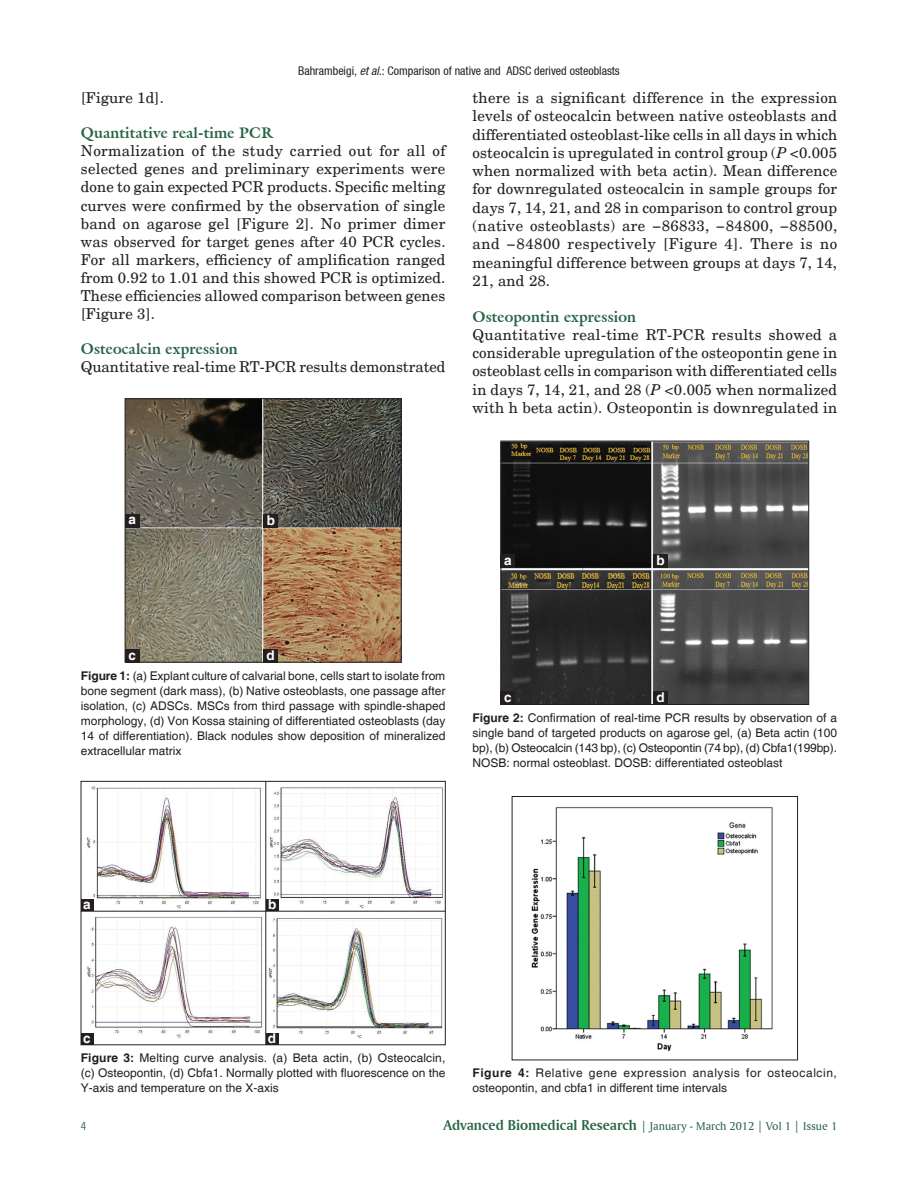
<style>
.page{position:relative;width:918px;height:1188px;background:#fff}
.page>*{position:absolute;margin:0;border:0;box-sizing:border-box;transform-origin:0 0}
.TX{font:15px/18.3px "New Century Schlbk";letter-spacing:.01em;color:#231f20;text-align:justify}
.t1{font:700 15px "Galliard IT Cby BT";letter-spacing:.01em;color:#286446}
.TFN{font:700 13.5px "Helvetica";color:#fff}
.FGC{font:12px/15px "Helvetica";color:#231f20;text-align:justify}
.FGC-2{font:12px/15px "Helvetica";letter-spacing:.045em;color:#231f20}
.t2{font:12px "Heavenetica Cond 5 SH";color:#231f20}
.t3{font:12px "Amerigo BT Roman A";color:#286446}
.t4{font:12px "Bell Centennial BT Address";color:#286446}
.s1{font-family:"Heavenetica Cond 5 Obl SH"}
.s2{font-style:italic}
.s3{font-weight:700}
.s4{font-family:"Amerigo BT Bold A";font-size:15px}
</style>
<div class="page">
<img style="left:531px;top:807px;width:242px;height:245px">
<div style="left:512px;top:796px;width:286px;height:264px;border:1px solid #231f20"></div>
<img style="left:127px;top:401px;width:272px;height:259px">
<div style="left:125px;top:399px;width:276px;height:263px;border:1px solid #231f20"></div>
<div style="left:125px;top:514px;width:14px;height:13px;background:#231f20"></div>
<div style="left:264px;top:514px;width:14px;height:13px;background:#231f20"></div>
<div style="left:125px;top:649px;width:14px;height:13px;background:#231f20"></div>
<div style="left:264px;top:649px;width:14px;height:13px;background:#231f20"></div>
<img style="left:503px;top:443px;width:304px;height:260px">
<div style="left:501px;top:441px;width:308px;height:264px;border:1px solid #231f20"></div>
<div style="left:501px;top:554px;width:14px;height:14px;background:#231f20"></div>
<div style="left:654px;top:554px;width:14px;height:14px;background:#231f20"></div>
<div style="left:501px;top:691px;width:14px;height:14px;background:#231f20"></div>
<div style="left:654px;top:691px;width:14px;height:14px;background:#231f20"></div>
<img style="left:87px;top:783px;width:357px;height:260px">
<div style="left:81px;top:781px;width:365px;height:264px;border:1px solid #231f20"></div>
<div style="left:81px;top:899px;width:12px;height:12px;background:#231f20"></div>
<hr style="left:266px;top:781px;width:1px;height:264px;background:#231f20">
<hr style="left:81px;top:911px;width:365px;height:1px;background:#231f20">
<div style="left:266px;top:899px;width:12px;height:12px;background:#231f20"></div>
<div style="left:81px;top:1033px;width:12px;height:12px;background:#231f20"></div>
<div style="left:266px;top:1033px;width:12px;height:12px;background:#231f20"></div>
<p class="t2" style="left:298px;top:63px;width:323px">Bahrambeigi, <span class="s1">et al.</span>: Comparison of native and ADSC derived osteoblasts</p>
<p class="TX" style="left:81px;top:89px;width:85px">[Figure 1d].</p>
<h2 class="t1" style="left:81px;top:123px;width:194px">Quantitative real-time PCR</h2>
<p class="TX" style="left:81px;top:142px;width:366px">Normalization of the study carried out for all of selected genes and preliminary experiments were done to gain expected PCR products. Specific melting curves were confirmed by the observation of single band on agarose gel [Figure 2]. No primer dimer was observed for target genes after 40 PCR cycles.<br>For all markers, efficiency of amplification ranged from 0.92 to 1.01 and this showed PCR is optimized.<br>These efficiencies allowed comparison between genes [Figure 3].</p>
<h2 class="t1" style="left:81px;top:339px;width:158px">Osteocalcin expression</h2>
<p class="TX" style="left:81px;top:358px;width:366px">Quantitative real-time RT-PCR results demonstrated</p>
<p class="TX" style="left:472px;top:89px;width:366px">there is a significant difference in the expression levels of osteocalcin between native osteoblasts and differentiated osteoblast-like cells in all days in which osteocalcin is upregulated in control group (<span class="s2">P</span> &lt;0.005 when normalized with beta actin). Mean difference for downregulated osteocalcin in sample groups for days 7, 14, 21, and 28 in comparison to control group (native osteoblasts) are −86833, −84800, −88500, and −84800 respectively [Figure 4]. There is no meaningful difference between groups at days 7, 14, 21, and 28.</p>
<h2 class="t1" style="left:472px;top:306px;width:165px">Osteopontin expression</h2>
<p class="TX" style="left:472px;top:325px;width:366px">Quantitative real-time RT-PCR results showed a considerable upregulation of the osteopontin gene in osteoblast cells in comparison with differentiated cells in days 7, 14, 21, and 28 (<span class="s2">P</span> &lt;0.005 when normalized with h beta actin). Osteopontin is downregulated in</p>
<p class="TFN" style="left:128px;top:511px;width:9px">a</p>
<p class="TFN" style="left:267px;top:512px;width:10px">b</p>
<p class="TFN" style="left:504px;top:553px;width:9px">a</p>
<p class="TFN" style="left:657px;top:553px;width:10px">b</p>
<p class="TFN" style="left:128px;top:647px;width:9px">c</p>
<p class="TFN" style="left:267px;top:647px;width:10px">d</p>
<p class="FGC" style="left:81px;top:668px;width:366px"><span class="s3">Figure 1:</span> (a) Explant culture of calvarial bone, cells start to isolate from bone segment (dark mass), (b) Native osteoblasts, one passage after isolation, (c) ADSCs. MSCs from third passage with spindle-shaped morphology, (d) Von Kossa staining of differentiated osteoblasts (day 14 of differentiation). Black nodules show deposition of mineralized extracellular matrix</p>
<p class="TFN" style="left:504px;top:689px;width:9px">c</p>
<p class="TFN" style="left:657px;top:689px;width:10px">d</p>
<p class="FGC" style="left:472px;top:711px;width:366px"><span class="s3">Figure 2:</span> Confirmation of real-time PCR results by observation of a single band of targeted products on agarose gel, (a) Beta actin (100 bp), (b) Osteocalcin (143 bp), (c) Osteopontin (74 bp), (d) Cbfa1(199bp).<br>NOSB: normal osteoblast. DOSB: differentiated osteoblast</p>
<p class="TFN" style="left:83px;top:896px;width:9px">a</p>
<p class="TFN" style="left:268px;top:896px;width:10px">b</p>
<p class="TFN" style="left:83px;top:1030px;width:9px">c</p>
<p class="TFN" style="left:268px;top:1030px;width:10px">d</p>
<p class="FGC" style="left:81px;top:1051px;width:366px"><span class="s3">Figure 3:</span> Melting curve analysis. (a) Beta actin, (b) Osteocalcin, (c) Osteopontin, (d) Cbfa1. Normally plotted with fluorescence on the Y-axis and temperature on the X-axis</p>
<p class="FGC-2" style="left:472px;top:1066px;width:366px"><span class="s3">Figure 4:</span> Relative gene expression analysis for osteocalcin, osteopontin, and cbfa1 in different time intervals</p>
<p class="t4" style="left:81px;top:1119px;width:7px">4</p>
<p class="t3" style="left:443px;top:1118px;width:395px"><span class="s4">Advanced Biomedical Research</span> | January - March 2012 | Vol 1 | Issue 1</p>
</div>
